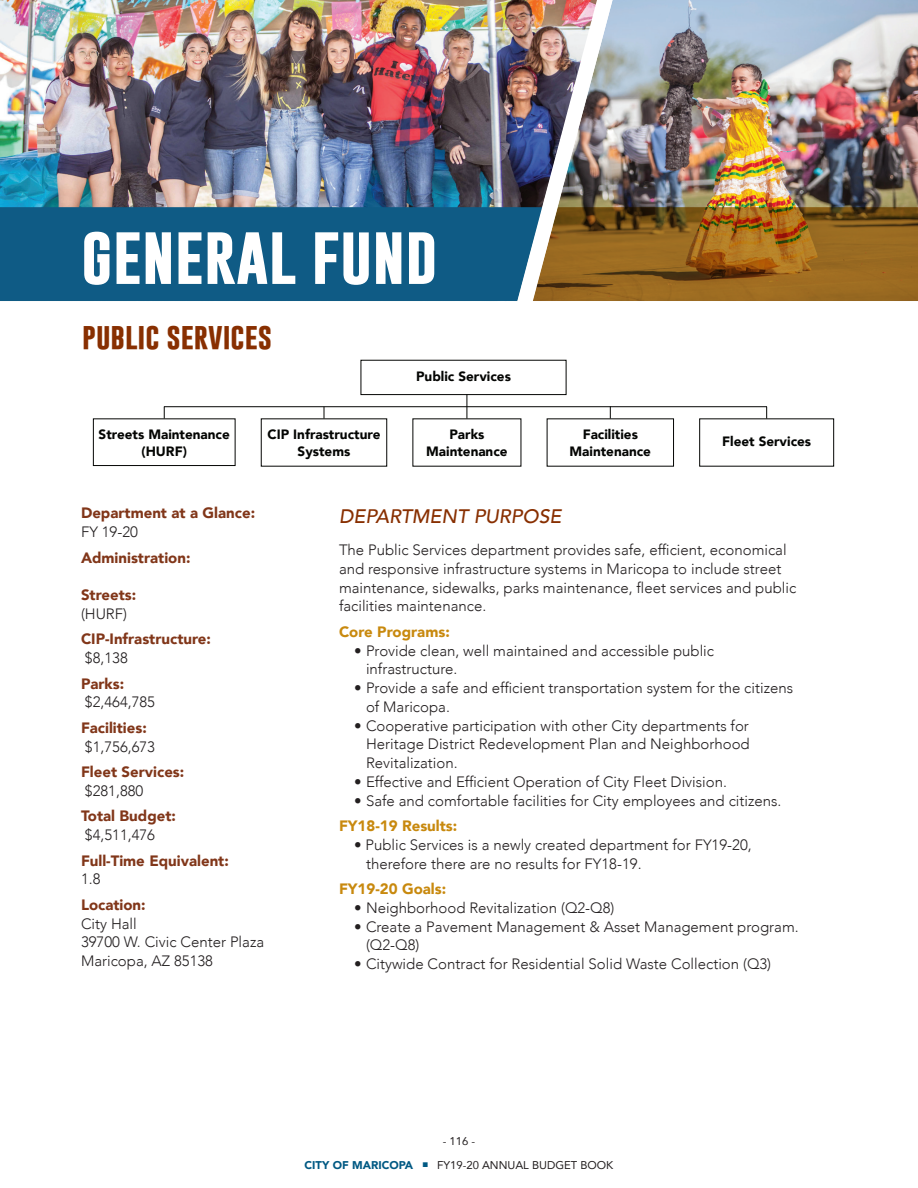
<style>
.page{position:relative;width:918px;height:1188px;background:#fff}
.page>*{position:absolute;margin:0;border:0;box-sizing:border-box;transform-origin:0 0}
.t1{font:700 60px "Gobold";color:#fff}
.t2{font:700 27px "Gobold";color:#882f01}
.t3{font:italic 500 19.5px "Avenir";color:#882f01}
.t4{font:300 15px/18.8px "Avenir";color:#231f20}
.t5{font:900 15px "Avenir";color:#813619}
.t6{font:900 15px "Avenir";color:#c8890e}
.t7{font:900 13.5px/16.2px "Avenir";color:#040503;text-align:center}
.t8{font:11.25px "Avenir";color:#231f20}
.s1{font-weight:900;color:#005983}
.s2{color:#005983}
</style>
<div class="page">
<img style="left:0;top:0;width:504px;height:207px">
<div style="left:0;top:207px;width:504px;height:94px;background:#0f5b85"></div>
<div style="left:361px;top:360px;width:205px;height:35px;border:1px solid #040503"></div>
<div style="left:93px;top:419px;width:142px;height:47px;border:1px solid #040503"></div>
<svg style="left:610px;top:407px;width:1px;height:12px"></svg>
<svg style="left:467px;top:394px;width:1px;height:25px"></svg>
<svg style="left:766px;top:407px;width:1px;height:12px"></svg>
<svg style="left:164px;top:407px;width:1px;height:12px"></svg>
<svg style="left:324px;top:407px;width:1px;height:12px"></svg>
<hr style="left:164px;top:406px;width:603px;height:1px;background:#040503">
<img style="left:504px;top:0;width:414px;height:301px">
<h1 class="t1" style="left:81px;top:216px;width:358px">GENERAL FUND</h1>
<h2 class="t2" style="left:82px;top:319px;width:191px">PUBLIC SERVICES</h2>
<p class="t7" style="left:416px;top:368px;width:96px">Public Services</p>
<p class="t7" style="left:99px;top:426px;width:133px">Streets Maintenance (HURF)</p>
<p class="t7" style="left:268px;top:426px;width:114px">CIP Infrastructure<br>Systems</p>
<p class="t7" style="left:426px;top:426px;width:83px">Parks<br>Maintenance</p>
<p class="t7" style="left:570px;top:426px;width:83px">Facilities<br>Maintenance</p>
<p class="t7" style="left:722px;top:433px;width:91px">Fleet Services</p>
<p class="t5" style="left:81px;top:500px;width:176px">Department at a Glance:</p>
<p class="t4" style="left:81px;top:523px;width:59px">FY 19-20</p>
<p class="t5" style="left:81px;top:544px;width:111px">Administration:</p>
<p class="t5" style="left:81px;top:582px;width:57px">Streets:</p>
<p class="t4" style="left:81px;top:604px;width:48px">(HURF)</p>
<p class="t5" style="left:81px;top:626px;width:131px">CIP-Infrastructure:</p>
<p class="t4" style="left:85px;top:649px;width:44px">$8,138</p>
<p class="t5" style="left:81px;top:670px;width:45px">Parks:</p>
<p class="t4" style="left:85px;top:693px;width:72px">$2,464,785</p>
<p class="t5" style="left:81px;top:715px;width:67px">Facilities:</p>
<p class="t4" style="left:85px;top:737px;width:72px">$1,756,673</p>
<p class="t5" style="left:81px;top:759px;width:105px">Fleet Services:</p>
<p class="t4" style="left:85px;top:781px;width:60px">$281,880</p>
<p class="t5" style="left:81px;top:803px;width:96px">Total Budget:</p>
<p class="t4" style="left:85px;top:826px;width:72px">$4,511,476</p>
<p class="t5" style="left:81px;top:847px;width:149px">Full-Time Equivalent:</p>
<p class="t4" style="left:81px;top:870px;width:21px">1.8</p>
<p class="t5" style="left:81px;top:892px;width:66px">Location:</p>
<p class="t4" style="left:81px;top:914px;width:185px">City Hall<br>39700 W. Civic Center Plaza<br>Maricopa, AZ 85138</p>
<h3 class="t3" style="left:339px;top:504px;width:224px">DEPARTMENT PURPOSE</h3>
<p class="t4" style="left:339px;top:541px;width:459px">The Public Services department provides safe, efficient, economical and responsive infrastructure systems in Maricopa to include street maintenance, sidewalks, parks maintenance, fleet services and public facilities maintenance.</p>
<p class="t6" style="left:339px;top:619px;width:112px">Core Programs:</p>
<p class="t4" style="left:366px;top:641px;width:350px;text-indent:-12px">• Provide clean, well maintained and accessible public infrastructure.</p>
<p class="t4" style="left:366px;top:679px;width:429px;text-indent:-12px">• Provide a safe and efficient transportation system for the citizens of Maricopa.</p>
<p class="t4" style="left:366px;top:716px;width:385px;text-align:justify;text-indent:-12px">• Cooperative participation with other City departments for Heritage District Redevelopment Plan and Neighborhood Revitalization.</p>
<p class="t4" style="left:354px;top:772px;width:375px">• Effective and Efficient Operation of City Fleet Division.</p>
<p class="t4" style="left:354px;top:791px;width:429px">• Safe and comfortable facilities for City employees and citizens.</p>
<p class="t6" style="left:339px;top:813px;width:120px">FY18-19 Results:</p>
<p class="t4" style="left:366px;top:835px;width:387px;text-indent:-12px">• Public Services is a newly created department for FY19-20, therefore there are no results for FY18-19.</p>
<p class="t6" style="left:339px;top:876px;width:109px">FY19-20 Goals:</p>
<p class="t4" style="left:354px;top:898px;width:262px">• Neighborhood Revitalization (Q2-Q8)</p>
<p class="t4" style="left:366px;top:917px;width:434px;text-indent:-12px">• Create a Pavement Management &amp; Asset Management program. (Q2-Q8)</p>
<p class="t4" style="left:354px;top:955px;width:419px">• Citywide Contract for Residential Solid Waste Collection (Q3)</p>
<p class="t8" style="left:443px;top:1132px;width:34px">- 116 -</p>
<p class="t8" style="left:305px;top:1156px;width:310px"><span class="s1">CITY OF MARICOPA</span> <span class="s2">■</span> FY19-20 ANNUAL BUDGET BOOK</p>
</div>
